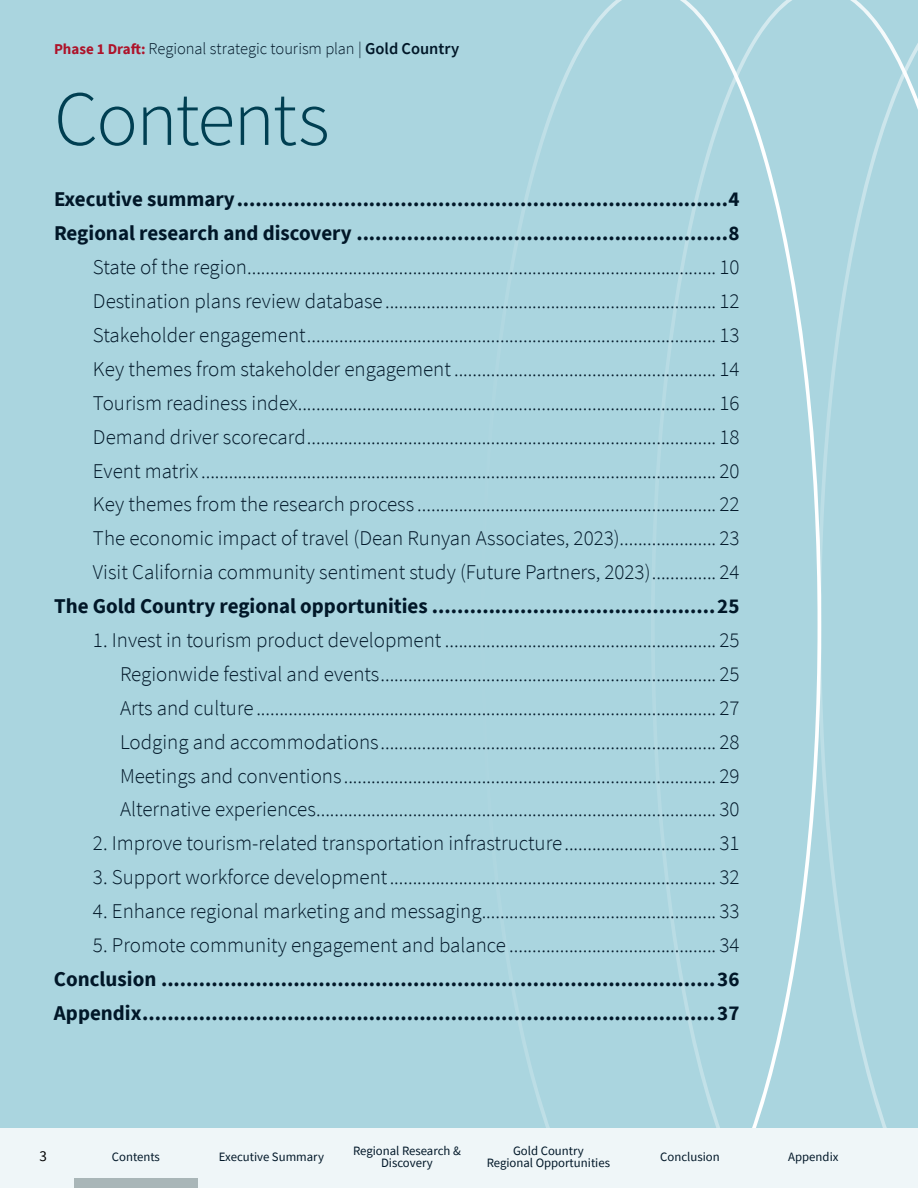
<style>
.page{position:relative;width:918px;height:1188px;background:#aad5df}
.page>*{position:absolute;margin:0;border:0;box-sizing:border-box;transform-origin:0 0}
.t1{font:300 78px "Source Sans Pro";letter-spacing:-.025em;color:#003f52}
.t2{font:300 21px/33.9px "Source Sans Pro";color:#011728;text-align:justify}
.t3{font:700 21px/33.9px "Source Sans Pro";color:#011728}
.t4{font:300 16.5px "Source Sans Pro";letter-spacing:-.005em;color:#011728}
.t5{font:15px "Source Sans Pro";color:#000}
.t6{font:12.75px/12px "Source Sans Pro";color:#011728;text-align:center}
.s1{font-weight:700;font-size:15px;color:#ae132a}
.s2{font-weight:600}
</style>
<div class="page">
<svg style="left:821px;top:0;width:97px;height:1128px"></svg>
<svg style="left:513px;top:0;width:308px;height:1128px"></svg>
<div style="left:0;top:1128px;width:918px;height:60px;background:#eff6f8"></div>
<div style="left:74px;top:1178px;width:124px;height:10px;background:#a9b6b8"></div>
<p class="t4" style="left:54px;top:38px;width:407px"><span class="s1">Phase 1 Draft:</span> Regional strategic tourism plan | <span class="s2">Gold Country</span></p>
<h1 class="t1" style="left:54px;top:71px;width:277px">Contents</h1>
<p class="t3" style="left:54px;top:182px;width:687px">Executive summary..............................................................................4<br>Regional research and discovery ...........................................................8</p>
<p class="t2" style="left:93px;top:250px;width:648px">State of the region...................................................................................................... 10<br>Destination plans review database........................................................................ 12<br>Stakeholder engagement......................................................................................... 13<br>Key themes from stakeholder engagement......................................................... 14<br>Tourism readiness index........................................................................................... 16<br>Demand driver scorecard......................................................................................... 18<br>Event matrix ................................................................................................................ 20<br>Key themes from the research process ................................................................. 22<br>The economic impact of travel (Dean Runyan Associates, 2023)..................... 23<br>Visit California community sentiment study (Future Partners, 2023).............. 24</p>
<p class="t3" style="left:54px;top:589px;width:687px">The Gold Country regional opportunities .............................................25</p>
<p class="t2" style="left:120px;top:623px;width:621px;text-indent:-27px">1. Invest in tourism product development ........................................................... 25<br>Regionwide festival and events......................................................................... 25<br>Arts and culture .................................................................................................... 27<br>Lodging and accommodations......................................................................... 28<br>Meetings and conventions................................................................................. 29<br>Alternative experiences....................................................................................... 30</p>
<p class="t2" style="left:93px;top:826px;width:648px">2. Improve tourism-related transportation infrastructure................................. 31</p>
<p class="t2" style="left:93px;top:860px;width:648px">3. Support workforce development....................................................................... 32</p>
<p class="t2" style="left:93px;top:894px;width:648px">4. Enhance regional marketing and messaging................................................... 33</p>
<p class="t2" style="left:93px;top:928px;width:648px">5. Promote community engagement and balance ............................................. 34</p>
<p class="t3" style="left:54px;top:962px;width:687px">Conclusion ........................................................................................36<br>Appendix...........................................................................................37</p>
<p class="t6" style="left:353px;top:1144px;width:109px">Regional Research &amp;<br>Discovery</p>
<p class="t5" style="left:39px;top:1147px;width:9px">3</p>
<p class="t6" style="left:487px;top:1144px;width:125px">Gold Country<br>Regional Opportunities</p>
<p class="t6" style="left:112px;top:1150px;width:50px">Contents</p>
<p class="t6" style="left:660px;top:1150px;width:61px">Conclusion</p>
<p class="t6" style="left:788px;top:1150px;width:52px">Appendix</p>
<p class="t6" style="left:219px;top:1150px;width:107px">Executive Summary</p>
</div>
